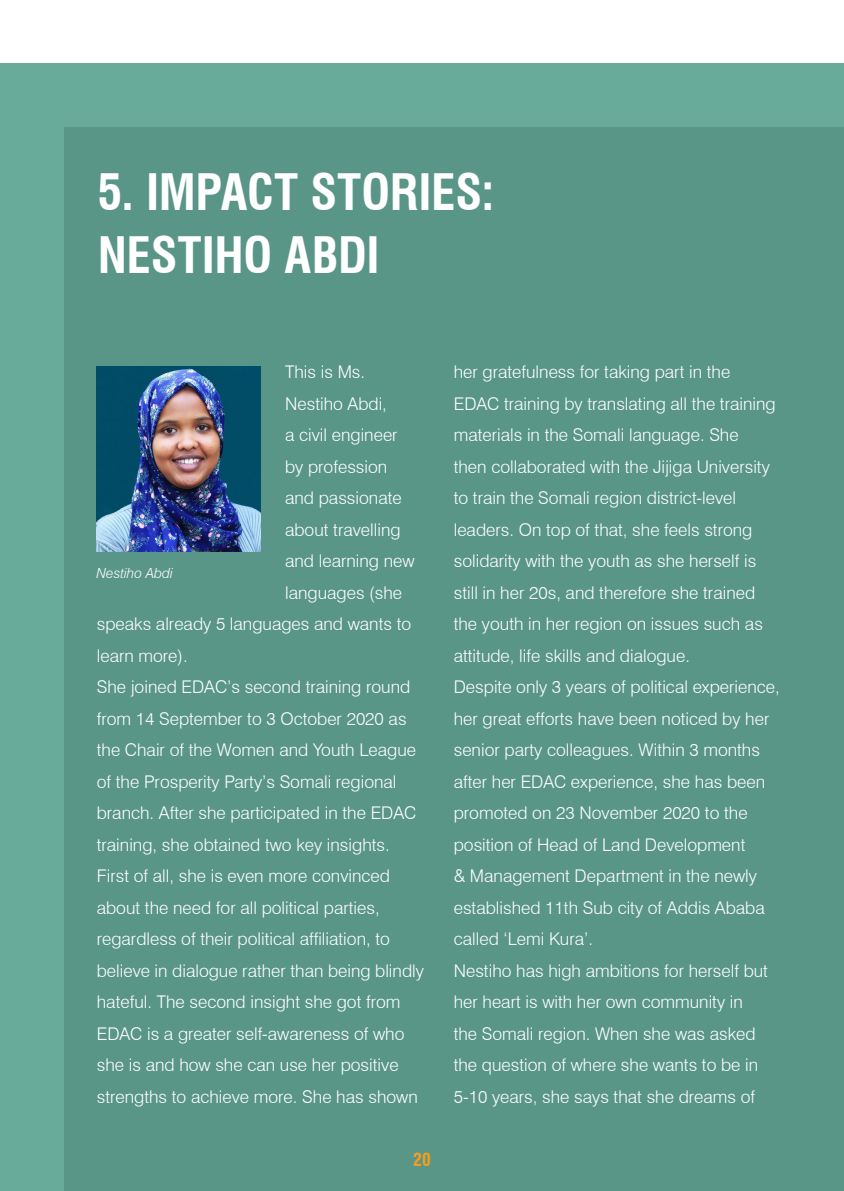
<style>
.page{position:relative;width:844px;height:1191px;background:#fff}
.page>*{position:absolute;margin:0;border:0;box-sizing:border-box;transform-origin:0 0}
.t1{font:700 condensed 49px/63px "Swiss 721 BT";letter-spacing:-.005em;color:#fff}
.Body_text{font:300 17.5px/31.5px "Swiss 721 BT";color:#fff}
.t2{font:700 condensed 17.5px "Swiss 721 BT";color:#f89e1e}
.t3{font:italic 300 14px "Swiss 721 BT";color:#fff}
</style>
<div class="page">
<div style="left:0;top:63px;width:843px;height:1128px;background:#599688"></div>
<div style="left:0;top:69px;width:63px;height:1122px;background:#68ab9b"></div>
<div style="left:0;top:63px;width:843px;height:63px;background:#68ab9b"></div>
<hr style="left:843px;top:63px;width:1px;height:1128px;background:#599688">
<img style="left:96px;top:367px;width:164px;height:184px">
<p class="t1" style="left:98px;top:161px;width:398px">5. IMPACT STORIES:<br>NESTIHO ABDI</p>
<p class="Body_text" style="left:285px;top:356px;width:81px">This is Ms.</p>
<p class="Body_text" style="left:285px;top:387px;width:103px">Nestiho Abdi,</p>
<p class="Body_text" style="left:285px;top:419px;width:114px">a civil engineer</p>
<p class="Body_text" style="left:285px;top:450px;width:104px">by profession</p>
<p class="Body_text" style="left:285px;top:482px;width:118px">and passionate</p>
<p class="Body_text" style="left:285px;top:513px;width:117px">about travelling</p>
<p class="Body_text" style="left:285px;top:545px;width:131px">and learning new</p>
<p class="Body_text" style="left:285px;top:576px;width:118px">languages (she</p>
<p class="Body_text" style="left:97px;top:608px;width:316px">speaks already 5 languages and wants to</p>
<p class="Body_text" style="left:97px;top:639px;width:92px">learn more).</p>
<p class="Body_text" style="left:97px;top:671px;width:328px">She joined EDAC’s second training round from 14 September to 3 October 2020 as the Chair of the Women and Youth League of the Prosperity Party’s Somali regional branch. After she participated in the EDAC training, she obtained two key insights.<br>First of all, she is even more convinced about the need for all political parties, regardless of their political affiliation, to believe in dialogue rather than being blindly hateful. The second insight she got from EDAC is a greater self-awareness of who she is and how she can use her positive strengths to achieve more. She has shown</p>
<p class="t3" style="left:96px;top:564px;width:78px">Nestiho Abdi</p>
<p class="t2" style="left:413px;top:1149px;width:19px">20</p>
<p class="Body_text" style="left:453px;top:356px;width:323px">her gratefulness for taking part in the EDAC training by translating all the training materials in the Somali language. She then collaborated with the Jijiga University to train the Somali region district-level leaders. On top of that, she feels strong solidarity with the youth as she herself is still in her 20s, and therefore she trained the youth in her region on issues such as attitude, life skills and dialogue.</p>
<p class="Body_text" style="left:453px;top:671px;width:327px">Despite only 3 years of political experience, her great efforts have been noticed by her senior party colleagues. Within 3 months after her EDAC experience, she has been promoted on 23 November 2020 to the position of Head of Land Development<br>&amp; Management Department in the newly established 11th Sub city of Addis Ababa called ‘Lemi Kura’.</p>
<p class="Body_text" style="left:453px;top:954px;width:315px">Nestiho has high ambitions for herself but her heart is with her own community in the Somali region. When she was asked the question of where she wants to be in 5-10 years, she says that she dreams of</p>
</div>
